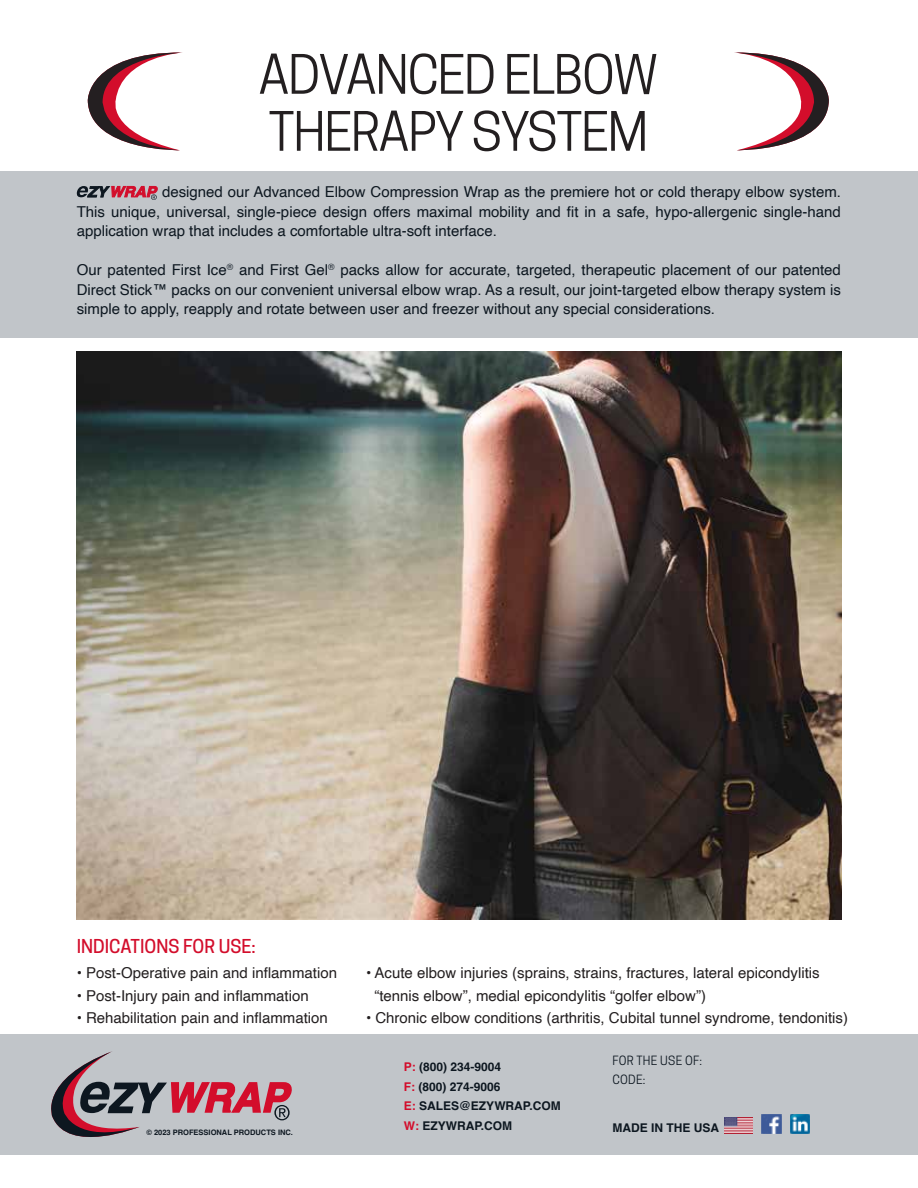
<style>
.page{position:relative;width:918px;height:1188px;background:#fff}
.page>*{position:absolute;margin:0;border:0;box-sizing:border-box;transform-origin:0 0}
.t1{font:51px/57px "Cooper Hewitt";letter-spacing:-.03em;color:#231f20}
.t2{font:500 18px "Cooper Hewitt";color:#d30d2b}
.t3{font:15px/19.5px "Helvetica";color:#0d1720;text-align:justify}
.t4{font:15px/22.5px "Helvetica";color:#231f20}
.t5{font:700 12px/19.5px "Helvetica";color:#0d1720}
.t6{font:12px/19.5px "Cooper Hewitt";letter-spacing:.02em;color:#0d1720}
.t7{font:700 7.5px "Helvetica";color:#0d1720}
.s1{color:#d30d2b}
</style>
<div class="page">
<div style="left:0;top:171px;width:918px;height:167px;background:#c1c5c9"></div>
<div style="left:0;top:1035px;width:918px;height:120px;background:#c1c5c9"></div>
<img style="left:77px;top:351px;width:764px;height:568px">
<svg style="left:87px;top:52px;width:95px;height:99px"></svg>
<svg style="left:734px;top:52px;width:95px;height:99px"></svg>
<svg style="left:76px;top:185px;width:82px;height:15px"></svg>
<svg style="left:51px;top:1051px;width:241px;height:86px"></svg>
<img style="left:762px;top:1114px;width:19px;height:20px">
<img style="left:790px;top:1114px;width:20px;height:20px">
<img style="left:725px;top:1117px;width:28px;height:17px">
<h1 class="t1" style="left:258px;top:46px;width:402px">ADVANCED ELBOW<br>THERAPY SYSTEM</h1>
<p class="t3" style="left:77px;top:182px;width:766px;text-indent:85px">designed our Advanced Elbow Compression Wrap as the premiere hot or cold therapy elbow system.<br>This unique, universal, single-piece design offers maximal mobility and fit in a safe, hypo-allergenic single-hand application wrap that includes a comfortable ultra-soft interface.</p>
<p class="t3" style="left:77px;top:260px;width:766px">Our patented First Ice<sup>®</sup> and First Gel<sup>®</sup> packs allow for accurate, targeted, therapeutic placement of our patented Direct Stick™ packs on our convenient universal elbow wrap. As a result, our joint-targeted elbow therapy system is simple to apply, reapply and rotate between user and freezer without any special considerations.</p>
<p class="t2" style="left:77px;top:936px;width:180px">INDICATIONS FOR USE:</p>
<p class="t4" style="left:77px;top:962px;width:262px">• Post-Operative pain and inflammation</p>
<p class="t4" style="left:77px;top:985px;width:234px">• Post-Injury pain and inflammation</p>
<p class="t4" style="left:77px;top:1007px;width:253px">• Rehabilitation pain and inflammation</p>
<p class="t7" style="left:146px;top:1128px;width:148px">© 2023 PROFESSIONAL PRODUCTS INC.</p>
<p class="t4" style="left:374px;top:962px;width:447px;text-indent:-8px">• Acute elbow injuries (sprains, strains, fractures, lateral epicondylitis “tennis elbow”, medial epicondylitis “golfer elbow”)</p>
<p class="t4" style="left:366px;top:1007px;width:484px">• Chronic elbow conditions (arthritis, Cubital tunnel syndrome, tendonitis)</p>
<p class="t5" style="left:404px;top:1059px;width:158px"><span class="s1">P:</span> (800) 234-9004<br><span class="s1">F:</span> (800) 274-9006<br><span class="s1">E:</span> SALES@EZYWRAP.COM<br><span class="s1">W:</span> EZYWRAP.COM</p>
<p class="t6" style="left:612px;top:1051px;width:91px">FOR THE USE OF:<br>CODE:</p>
<p class="t5" style="left:612px;top:1120px;width:108px">MADE IN THE USA</p>
</div>
